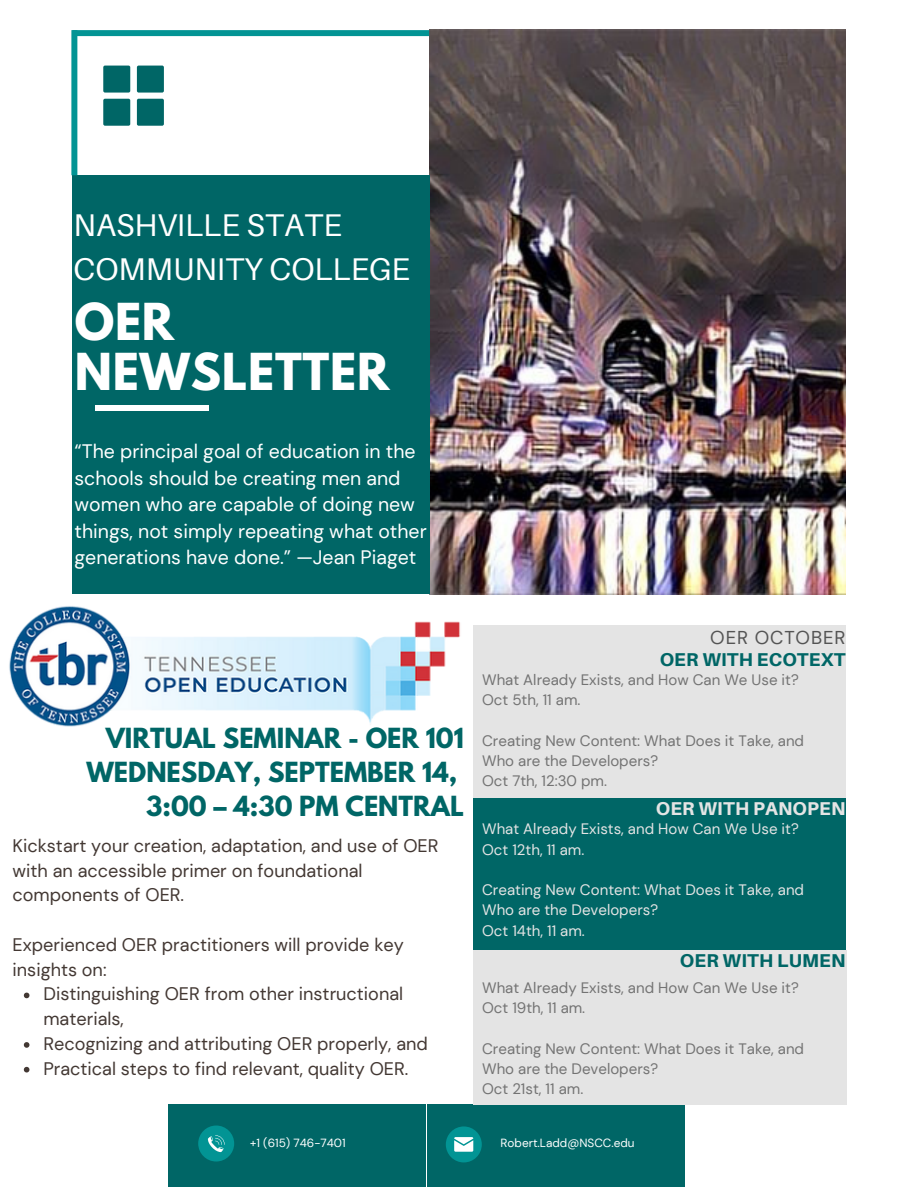
<style>
.page{position:relative;width:918px;height:1188px;background:#fff}
.page>*{position:absolute;margin:0;border:0;box-sizing:border-box;transform-origin:0 0}
.t1{font:700 45.15px/50.7px "League Spartan";letter-spacing:.015em;color:#fff}
.t2{font:31.35px/43.8px "Aileron";color:#fff}
.t3{font:700 24.6px/33.8px "League Spartan";color:#066;text-align:right}
.t4{font:19.5px/26.5px "DM Sans";color:#fff}
.t5{font:800 18.6px "Aileron";letter-spacing:.01em;color:#066}
.t6{font:800 18.6px "Aileron";letter-spacing:.01em;color:#e4e4e4}
.t7{font:18.6px "DM Sans";letter-spacing:.045em;color:#545454}
.t8{font:18.15px/24.8px "DM Sans";color:#433833}
.t9{font:15.15px/20.2px "DM Sans";color:#737373}
.t10{font:15.15px/20.2px "DM Sans";color:#e4e4e4}
.t11{font:11.85px "DM Sans";color:#fff}
</style>
<div class="page">
<img style="left:430px;top:29px;width:416px;height:565px">
<div style="left:72px;top:175px;width:358px;height:419px;background:#066"></div>
<div style="left:103px;top:66px;width:27px;height:27px;background:#066;border-radius:2px"></div>
<div style="left:137px;top:66px;width:27px;height:27px;background:#066;border-radius:2px"></div>
<div style="left:137px;top:99px;width:27px;height:27px;background:#066;border-radius:2px"></div>
<div style="left:103px;top:99px;width:27px;height:27px;background:#066;border-radius:2px"></div>
<div style="left:95px;top:405px;width:113px;height:6px;background:#fff"></div>
<div style="left:169px;top:1104px;width:257px;height:83px;background:#066"></div>
<div style="left:198px;top:1126px;width:36px;height:36px;background:#029494;border-radius:50%"></div>
<div style="left:427px;top:1104px;width:257px;height:83px;background:#066"></div>
<div style="left:446px;top:1126px;width:36px;height:36px;background:#029494;border-radius:50%"></div>
<div style="left:72px;top:30px;width:357px;height:6px;background:#029494"></div>
<div style="left:71px;top:30px;width:6px;height:145px;background:#029494"></div>
<div style="left:473px;top:626px;width:372px;height:172px;background:#e4e4e4"></div>
<div style="left:473px;top:798px;width:372px;height:152px;background:#066"></div>
<div style="left:473px;top:950px;width:373px;height:154px;background:#e4e4e4"></div>
<svg style="left:208px;top:1135px;width:17px;height:17px"></svg>
<svg style="left:454px;top:1137px;width:19px;height:15px"></svg>
<img style="left:9px;top:594px;width:464px;height:133px">
<svg style="left:24px;top:993px;width:5px;height:5px"></svg>
<svg style="left:24px;top:1042px;width:5px;height:6px"></svg>
<svg style="left:24px;top:1067px;width:5px;height:5px"></svg>
<h2 class="t2" style="left:74px;top:203px;width:338px">NASHVILLE STATE<br>COMMUNITY COLLEGE</h2>
<h1 class="t1" style="left:75px;top:302px;width:316px">OER<br>NEWSLETTER</h1>
<p class="t4" style="left:75px;top:438px;width:354px">“The principal goal of education in the schools should be creating men and women who are capable of doing new things, not simply repeating what other generations have done.” —Jean Piaget</p>
<h3 class="t3" style="left:86px;top:725px;width:379px">VIRTUAL SEMINAR - OER 101<br>WEDNESDAY, SEPTEMBER 14,<br>3:00 – 4:30 PM CENTRAL</h3>
<p class="t8" style="left:13px;top:833px;width:427px">Kickstart your creation, adaptation, and use of OER with an accessible primer on foundational components of OER.</p>
<p class="t8" style="left:13px;top:932px;width:393px">Experienced OER practitioners will provide key insights on:</p>
<p class="t8" style="left:43px;top:982px;width:386px">Distinguishing OER from other instructional materials,<br>Recognizing and attributing OER properly, and Practical steps to find relevant, quality OER.</p>
<p class="t7" style="left:710px;top:625px;width:137px">OER OCTOBER</p>
<p class="t9" style="left:482px;top:670px;width:318px">What Already Exists, and How Can We Use it?<br>Oct 5th, 11 am.</p>
<p class="t9" style="left:482px;top:730px;width:324px">Creating New Content: What Does it Take, and<br>Who are the Developers?<br>Oct 7th, 12:30 pm.</p>
<p class="t5" style="left:660px;top:648px;width:187px">OER WITH ECOTEXT</p>
<p class="t6" style="left:656px;top:797px;width:191px">OER WITH PANOPEN</p>
<p class="t10" style="left:482px;top:819px;width:318px">What Already Exists, and How Can We Use it?<br>Oct 12th, 11 am.</p>
<p class="t10" style="left:482px;top:880px;width:324px">Creating New Content: What Does it Take, and<br>Who are the Developers?<br>Oct 14th, 11 am.</p>
<p class="t5" style="left:680px;top:949px;width:167px">OER WITH LUMEN</p>
<p class="t9" style="left:482px;top:978px;width:318px">What Already Exists, and How Can We Use it?<br>Oct 19th, 11 am.</p>
<p class="t9" style="left:482px;top:1039px;width:324px">Creating New Content: What Does it Take, and<br>Who are the Developers?<br>Oct 21st, 11 am.</p>
<p class="t11" style="left:250px;top:1135px;width:97px">+1 (615) 746-7401</p>
<p class="t11" style="left:501px;top:1135px;width:135px">Robert.Ladd@NSCC.edu</p>
</div>
